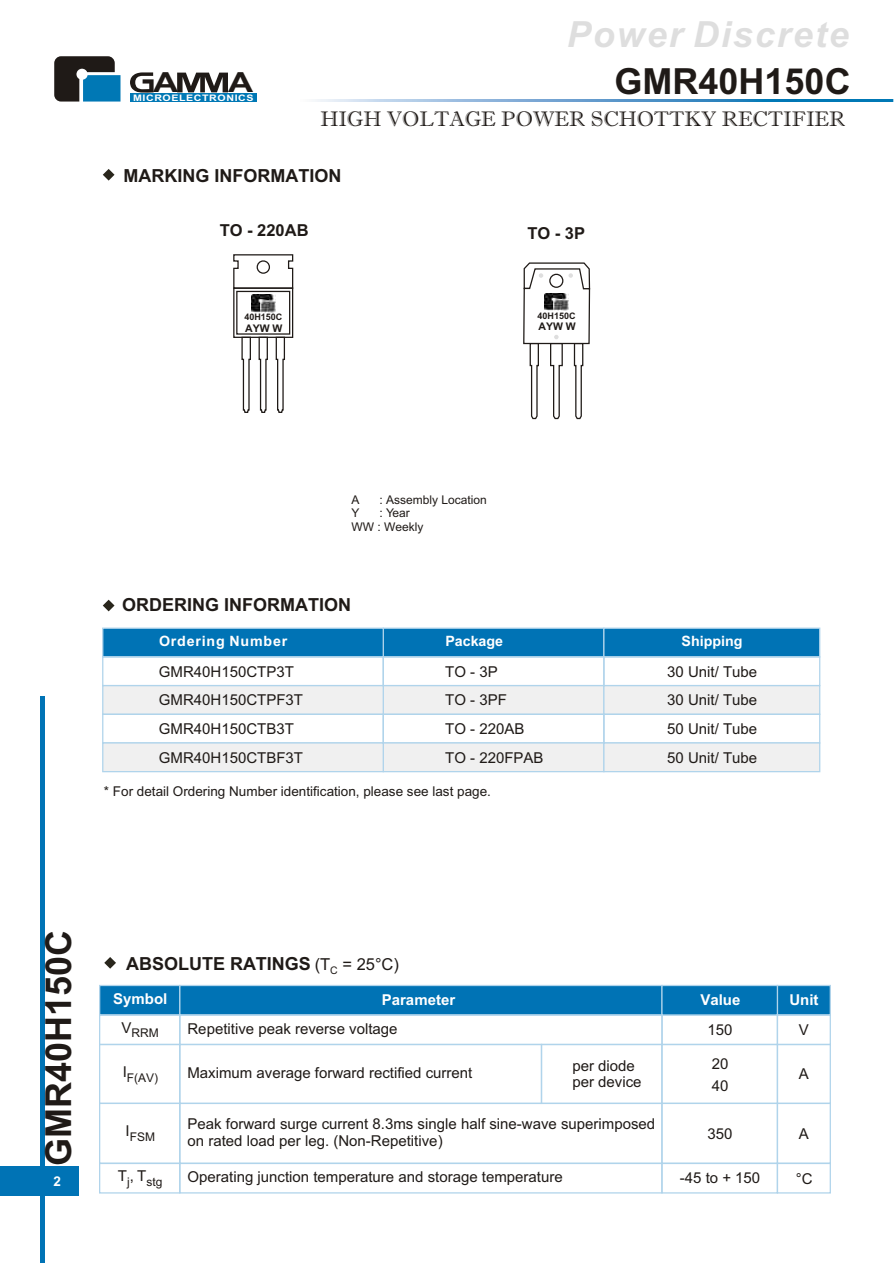
<style>
.page{position:relative;width:894px;height:1263px;background:#fff}
.page>*{position:absolute;margin:0;border:0;box-sizing:border-box;transform-origin:0 0}
.t1{font:700 36px "Arial CE";color:#1f1a17}
.t2{font:italic 700 36px "Arial";letter-spacing:.055em;color:#dedede}
.t3{font:700 27.75px "Arial";color:#1f1a17;scale:1.26 1}
.t4{font:21px "Imprint MT Shadow";color:#1f1a17}
.t5{font:700 18px "Arial CE";color:#1f1a17}
.t6{font:700 16.5px "Arial CE";color:#1f1a17}
.t7{font:15px/16.8px "Arial CE";color:#1f1a17}
.t8{font:700 15px "Arial CE";color:#fff}
.t9{font:700 14.25px "Arial CE";color:#fff}
.t10{font:700 14.25px "Arial CE";letter-spacing:.055em;color:#fff}
.t11{font:13.5px "Arial CE";color:#1f1a17}
.t12{font:700 13.5px "Arial CE";color:#fff}
.t13{font:12px/13.4px "Arial CE";color:#1f1a17}
.t14{font:700 10.5px "Arial CE";color:#1f1a17}
.t15{font:10.5px "Arial CE";color:#1f1a17}
.t16{font:700 9px "Arial CE";letter-spacing:.055em;color:#fff;scale:1.19 1}
.t17{font:700 9px "Arial CE";color:#1f1a17}
.s1{font-weight:400;font-size:16.5px}
</style>
<div class="page">
<div style="left:383px;top:628px;width:222px;height:30px;background:#0073b5;border:1px solid #b0d4eb"></div>
<div style="left:383px;top:656px;width:222px;height:30px;border:1px solid #b0d4eb"></div>
<div style="left:383px;top:685px;width:222px;height:30px;background:#f0f0f0;border:1px solid #b0d4eb"></div>
<div style="left:383px;top:714px;width:222px;height:30px;border:1px solid #b0d4eb"></div>
<div style="left:383px;top:742px;width:222px;height:30px;background:#f0f0f0;border:1px solid #b0d4eb"></div>
<div style="left:603px;top:628px;width:217px;height:30px;background:#0073b5;border:1px solid #b0d4eb"></div>
<div style="left:603px;top:656px;width:217px;height:30px;border:1px solid #b0d4eb"></div>
<div style="left:603px;top:685px;width:217px;height:30px;background:#f0f0f0;border:1px solid #b0d4eb"></div>
<div style="left:603px;top:714px;width:217px;height:30px;border:1px solid #b0d4eb"></div>
<div style="left:603px;top:742px;width:217px;height:30px;background:#f0f0f0;border:1px solid #b0d4eb"></div>
<div style="left:102px;top:628px;width:282px;height:30px;background:#0073b5;border:1px solid #b0d4eb"></div>
<div style="left:102px;top:656px;width:282px;height:30px;border:1px solid #b0d4eb"></div>
<div style="left:102px;top:685px;width:282px;height:30px;background:#f0f0f0;border:1px solid #b0d4eb"></div>
<div style="left:102px;top:714px;width:282px;height:30px;border:1px solid #b0d4eb"></div>
<div style="left:102px;top:742px;width:282px;height:30px;background:#f0f0f0;border:1px solid #b0d4eb"></div>
<div style="left:0;top:1166px;width:78px;height:30px;background:#0073b5"></div>
<div style="left:40px;top:697px;width:5px;height:566px;background:#0073b5"></div>
<svg style="left:103px;top:169px;width:12px;height:12px"></svg>
<svg style="left:103px;top:600px;width:12px;height:11px"></svg>
<svg style="left:523px;top:262px;width:68px;height:158px"></svg>
<svg style="left:241px;top:338px;width:10px;height:75px"></svg>
<svg style="left:275px;top:338px;width:10px;height:75px"></svg>
<svg style="left:258px;top:338px;width:10px;height:75px"></svg>
<div style="left:233px;top:288px;width:60px;height:50px;border:1px solid #1f1a17"></div>
<div style="left:236px;top:291px;width:54px;height:44px;border:1px solid #1f1a17"></div>
<img style="left:251px;top:295px;width:24px;height:17px">
<svg style="left:233px;top:254px;width:61px;height:35px"></svg>
<div style="left:99px;top:1103px;width:81px;height:61px;border:1px solid #b0d4eb"></div>
<div style="left:99px;top:985px;width:81px;height:31px;background:#0073b5;border:1px solid #b0d4eb"></div>
<div style="left:99px;top:1014px;width:81px;height:31px;border:1px solid #b0d4eb"></div>
<div style="left:179px;top:985px;width:484px;height:31px;background:#0073b5;border:1px solid #b0d4eb"></div>
<div style="left:179px;top:1014px;width:484px;height:31px;border:1px solid #b0d4eb"></div>
<div style="left:777px;top:985px;width:54px;height:31px;background:#0073b5;border:1px solid #b0d4eb"></div>
<div style="left:777px;top:1014px;width:54px;height:31px;border:1px solid #b0d4eb"></div>
<div style="left:661px;top:1014px;width:117px;height:31px;border:1px solid #b0d4eb"></div>
<div style="left:661px;top:985px;width:117px;height:31px;background:#0073b5;border:1px solid #b0d4eb"></div>
<div style="left:99px;top:1044px;width:81px;height:60px;border:1px solid #b0d4eb"></div>
<div style="left:661px;top:1044px;width:117px;height:60px;border:1px solid #b0d4eb"></div>
<div style="left:777px;top:1044px;width:54px;height:60px;border:1px solid #b0d4eb"></div>
<div style="left:99px;top:1163px;width:81px;height:31px;border:1px solid #b0d4eb"></div>
<div style="left:777px;top:1103px;width:54px;height:61px;border:1px solid #b0d4eb"></div>
<div style="left:777px;top:1163px;width:54px;height:31px;border:1px solid #b0d4eb"></div>
<div style="left:661px;top:1103px;width:117px;height:61px;border:1px solid #b0d4eb"></div>
<div style="left:661px;top:1163px;width:117px;height:31px;border:1px solid #b0d4eb"></div>
<svg style="left:104px;top:957px;width:12px;height:12px"></svg>
<svg style="left:179px;top:1043px;width:484px;height:151px"></svg>
<svg style="left:54px;top:56px;width:67px;height:46px;background:#375b6c"></svg>
<svg style="left:130px;top:72px;width:24px;height:21px"></svg>
<svg style="left:177px;top:73px;width:51px;height:19px"></svg>
<div style="left:130px;top:93px;width:126px;height:9px;background:#0078b5"></div>
<hr style="left:797px;top:99px;width:96px;height:3px;background:#0078b5">
<img style="left:315px;top:99px;width:482px;height:3px">
<h1 class="t2" style="left:567px;top:21px;width:284px">Power Discrete</h1>
<h2 class="t3" style="left:153px;top:72px;width:21px">A</h2>
<h2 class="t3" style="left:228px;top:72px;width:21px">A</h2>
<h1 class="t1" style="left:615px;top:68px;width:238px">GMR40H150C</h1>
<p class="t16" style="left:133px;top:94px;width:103px">MICROELECTRONICS</p>
<h3 class="t4" style="left:320px;top:111px;width:526px">HIGH VOLTAGE POWER SCHOTTKY RECTIFIER</h3>
<p class="t5" style="left:123px;top:168px;width:219px">MARKING INFORMATION</p>
<p class="t6" style="left:220px;top:224px;width:90px">TO - 220AB</p>
<p class="t17" style="left:244px;top:314px;width:39px">40H150C</p>
<p class="t14" style="left:245px;top:324px;width:39px">AYW W</p>
<p class="t6" style="left:527px;top:227px;width:59px">TO - 3P</p>
<p class="t17" style="left:538px;top:312px;width:39px">40H150C</p>
<p class="t14" style="left:538px;top:323px;width:39px">AYW W</p>
<p class="t13" style="left:351px;top:494px;width:10px">A</p>
<p class="t13" style="left:379px;top:494px;width:109px">: Assembly Location</p>
<p class="t13" style="left:351px;top:508px;width:10px">Y</p>
<p class="t13" style="left:351px;top:508px;width:73px;text-indent:28px">: Year<br>WW : Weekly</p>
<p class="t5" style="left:122px;top:598px;width:230px">ORDERING INFORMATION</p>
<p class="t10" style="left:159px;top:636px;width:130px">Ordering Number</p>
<p class="t9" style="left:445px;top:636px;width:59px">Package</p>
<p class="t9" style="left:682px;top:636px;width:62px">Shipping</p>
<p class="t7" style="left:159px;top:664px;width:137px">GMR40H150CTP3T</p>
<p class="t7" style="left:445px;top:664px;width:54px">TO - 3P</p>
<p class="t7" style="left:667px;top:664px;width:92px">30 Unit/ Tube</p>
<p class="t7" style="left:159px;top:693px;width:146px">GMR40H150CTPF3T</p>
<p class="t7" style="left:445px;top:693px;width:63px">TO - 3PF</p>
<p class="t7" style="left:667px;top:693px;width:92px">30 Unit/ Tube</p>
<p class="t7" style="left:159px;top:722px;width:137px">GMR40H150CTB3T</p>
<p class="t7" style="left:445px;top:722px;width:81px">TO - 220AB</p>
<p class="t7" style="left:667px;top:722px;width:92px">50 Unit/ Tube</p>
<p class="t7" style="left:159px;top:750px;width:146px">GMR40H150CTBF3T</p>
<p class="t7" style="left:445px;top:750px;width:100px">TO - 220FPAB</p>
<p class="t7" style="left:667px;top:750px;width:92px">50 Unit/ Tube</p>
<p class="t11" style="left:104px;top:786px;width:388px">* For detail Ordering Number identification, please see last page.</p>
<h1 class="t1" style="left:45px;top:1166px;width:238px;rotate:-90deg">GMR40H150C</h1>
<p class="t12" style="left:53px;top:1176px;width:9px">2</p>
<p class="t5" style="left:126px;top:957px;width:275px">ABSOLUTE RATINGS <span class="s1">(T = 25°C)</span></p>
<p class="t15" style="left:330px;top:966px;width:9px">C</p>
<p class="t8" style="left:113px;top:993px;width:56px">Symbol</p>
<p class="t8" style="left:382px;top:995px;width:75px">Parameter</p>
<p class="t8" style="left:700px;top:995px;width:42px">Value</p>
<p class="t8" style="left:789px;top:995px;width:31px">Unit</p>
<p class="t13" style="left:122px;top:1028px;width:39px"><sup>V</sup>RRM</p>
<p class="t13" style="left:123px;top:1072px;width:37px"><sup>I</sup>F(AV)</p>
<p class="t7" style="left:188px;top:1021px;width:212px">Repetitive peak reverse voltage</p>
<p class="t7" style="left:708px;top:1023px;width:27px">150</p>
<p class="t7" style="left:712px;top:1055px;width:18px;line-height:21.8px">20<br>40</p>
<p class="t7" style="left:799px;top:1023px;width:12px">V</p>
<p class="t7" style="left:799px;top:1067px;width:12px">A</p>
<p class="t7" style="left:572px;top:1058px;width:71px">per diode per device</p>
<p class="t7" style="left:188px;top:1117px;width:469px">Peak forward surge current 8.3ms single half sine-wave superimposed on rated load per leg. (Non-Repetitive)</p>
<p class="t7" style="left:188px;top:1170px;width:377px">Operating junction temperature and storage temperature</p>
<p class="t7" style="left:188px;top:1066px;width:286px">Maximum average forward rectified current</p>
<p class="t13" style="left:126px;top:1131px;width:31px"><sup>I</sup>FSM</p>
<p class="t7" style="left:708px;top:1126px;width:27px">350</p>
<p class="t7" style="left:799px;top:1126px;width:12px">A</p>
<p class="t13" style="left:118px;top:1176px;width:46px"><sup>T</sup> <sup>,</sup>j <sup>T</sup>stg</p>
<p class="t7" style="left:796px;top:1171px;width:18px">°C</p>
<p class="t7" style="left:680px;top:1171px;width:82px">-45 to + 150</p>
</div>
